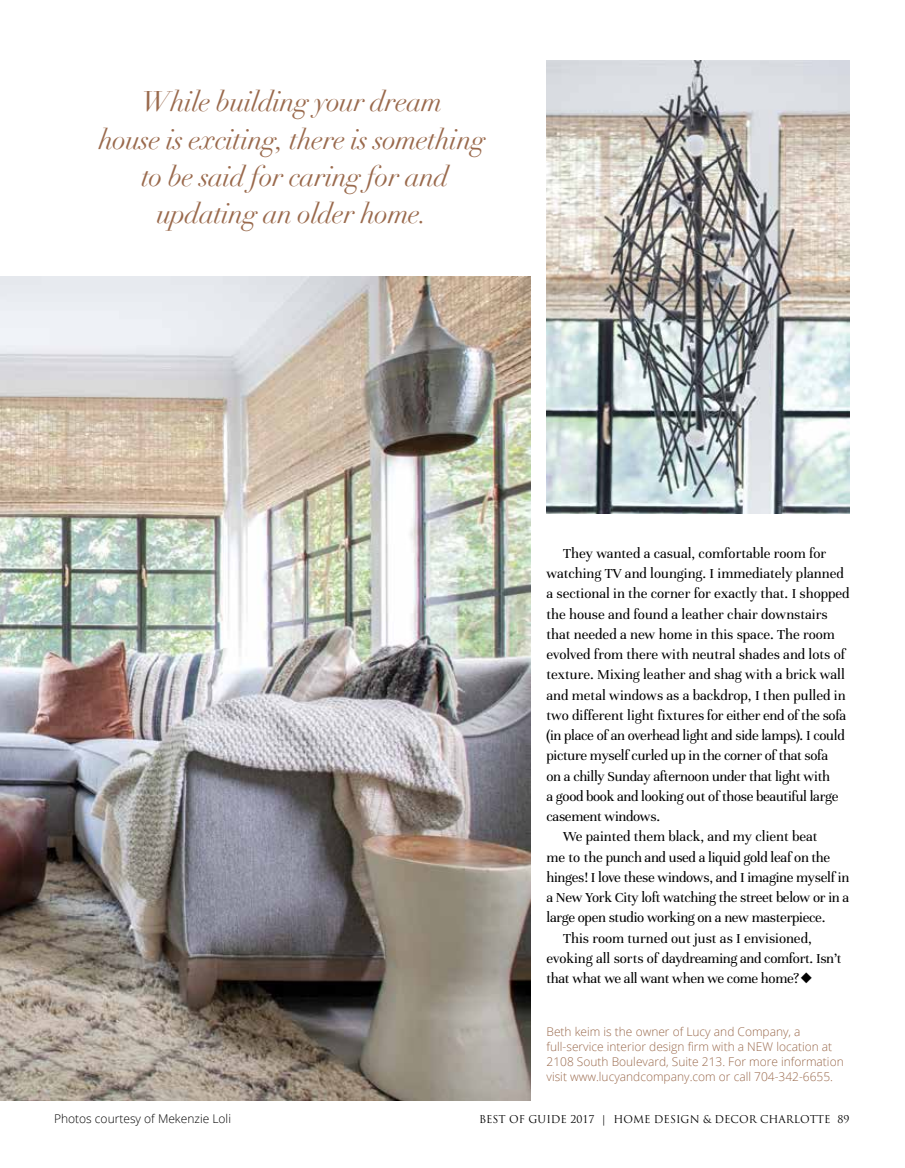
<style>
.page{position:relative;width:905px;height:1168px;background:#fff}
.page>*{position:absolute;margin:0;border:0;box-sizing:border-box;transform-origin:0 0}
.t1{font:italic 27.75px/37.3px "Didot";letter-spacing:-.02em;color:#9a6a4d;text-align:center}
.t2{font:15px "Unna";letter-spacing:-.015em;color:#000}
.t3{font:300 12px/15px "Open Sans";color:#9a6a4d}
.t4{font:300 12px "Open Sans";color:#000}
.t5{font:10.5px "Trajan Pro";color:#000}
</style>
<div class="page">
<img style="left:0;top:277px;width:530px;height:823px">
<img style="left:546px;top:60px;width:303px;height:453px">
<h1 class="t1" style="left:98px;top:83px;width:388px">While building your dream<br>house is exciting, there is something to be said for caring for and updating an older home.</h1>
<p class="t2" style="left:563px;top:545px;width:264px">They wanted a casual, comfortable room for</p>
<p class="t2" style="left:546px;top:565px;width:299px">watching TV and lounging. I immediately planned</p>
<p class="t2" style="left:546px;top:585px;width:305px">a sectional in the corner for exactly that. I shopped</p>
<p class="t2" style="left:546px;top:605px;width:283px">the house and found a leather chair downstairs</p>
<p class="t2" style="left:546px;top:626px;width:290px">that needed a new home in this space. The room</p>
<p class="t2" style="left:546px;top:646px;width:300px">evolved from there with neutral shades and lots of</p>
<p class="t2" style="left:546px;top:666px;width:300px">texture. Mixing leather and shag with a brick wall</p>
<p class="t2" style="left:546px;top:686px;width:300px">and metal windows as a backdrop, I then pulled in</p>
<p class="t2" style="left:546px;top:707px;width:301px">two different light fixtures for either end of the sofa</p>
<p class="t2" style="left:546px;top:727px;width:300px">(in place of an overhead light and side lamps). I could</p>
<p class="t2" style="left:546px;top:747px;width:283px">picture myself curled up in the corner of that sofa</p>
<p class="t2" style="left:546px;top:767px;width:285px">on a chilly Sunday afternoon under that light with</p>
<p class="t2" style="left:546px;top:788px;width:293px">a good book and looking out of those beautiful large</p>
<p class="t2" style="left:546px;top:808px;width:115px">casement windows.</p>
<p class="t2" style="left:563px;top:828px;width:256px">We painted them black, and my client beat</p>
<p class="t2" style="left:546px;top:848px;width:285px">me to the punch and used a liquid gold leaf on the</p>
<p class="t2" style="left:546px;top:869px;width:304px">hinges! I love these windows, and I imagine myself in</p>
<p class="t2" style="left:546px;top:889px;width:304px">a New York City loft watching the street below or in a</p>
<p class="t2" style="left:546px;top:909px;width:280px">large open studio working on a new masterpiece.</p>
<p class="t2" style="left:563px;top:929px;width:250px">This room turned out just as I envisioned,</p>
<p class="t2" style="left:546px;top:950px;width:296px">evoking all sorts of daydreaming and comfort. Isn’t</p>
<p class="t2" style="left:546px;top:970px;width:267px">that what we all want when we come home?◆</p>
<p class="t3" style="left:546px;top:1024px;width:299px">Beth keim is the owner of Lucy and Company, a full-service interior design firm with a NEW location at 2108 South Boulevard, Suite 213. For more information visit www.lucyandcompany.com or call 704-342-6655.</p>
<p class="t4" style="left:54px;top:1110px;width:178px">Photos courtesy of M ekenzie Loli</p>
<p class="t5" style="left:479px;top:1113px;width:372px">BEST OF GUIDE 2017 | HOME DESIGN &amp; DECOR CHARLOTTE 89</p>
</div>
